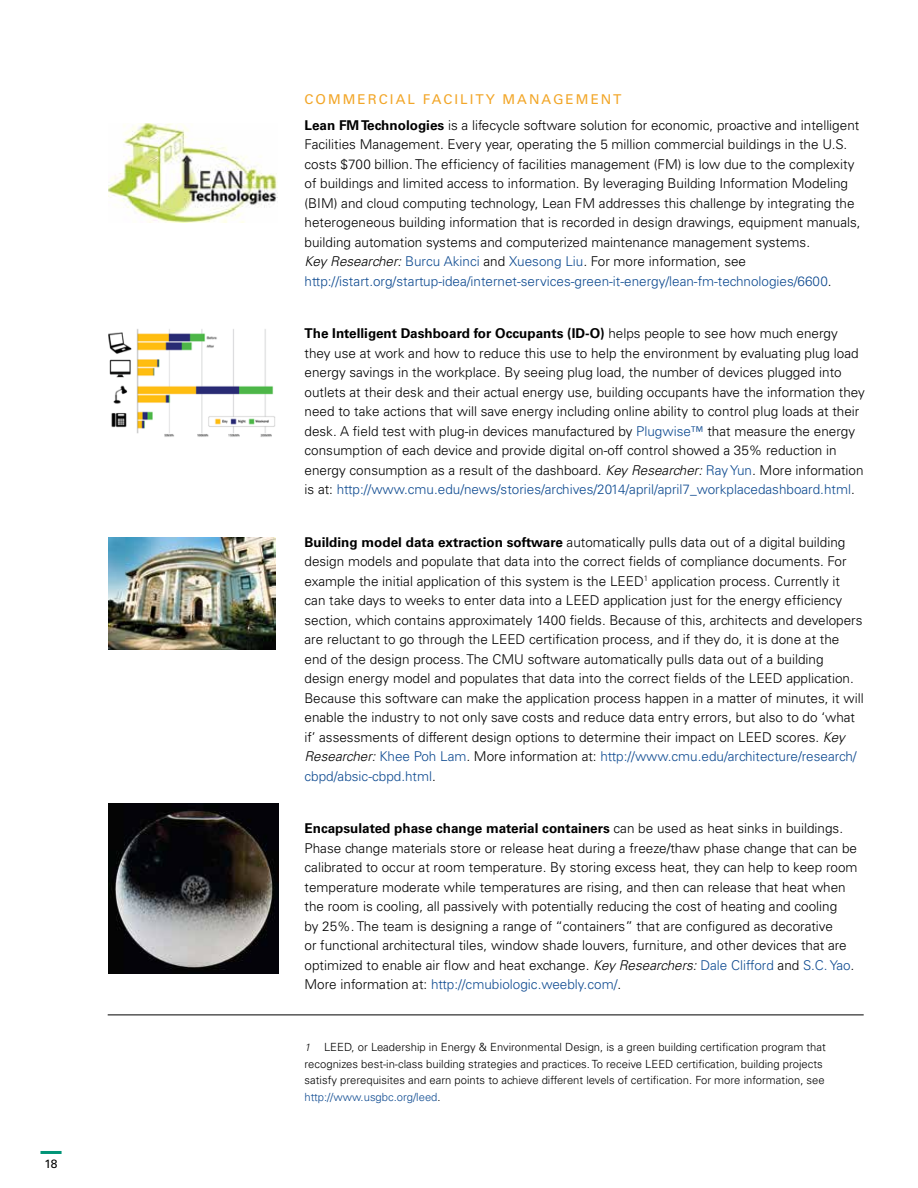
<style>
.page{position:relative;width:918px;height:1188px;background:#fff}
.page>*{position:absolute;margin:0;border:0;box-sizing:border-box;transform-origin:0 0}
.t1{font:300 13.5px/19.5px "Univers";color:#000}
.t2{font:12px "Univers";color:#000}
.t3{font:300 11.25px/16.5px "Univers";color:#000}
.s1{font-weight:400;color:#f2a628}
.s2{font-weight:700}
.s3{font-style:italic}
.s4{color:#0f4b91}
.s5{font-style:italic;font-size:10.5px}
</style>
<div class="page">
<img style="left:108px;top:123px;width:169px;height:100px">
<img style="left:108px;top:329px;width:167px;height:108px">
<img style="left:108px;top:803px;width:170px;height:171px">
<img style="left:108px;top:538px;width:168px;height:111px">
<hr style="left:41px;top:1151px;width:21px;height:3px;background:#009477">
<hr style="left:108px;top:1015px;width:756px;height:1px;background:#000">
<p class="t2" style="left:44px;top:1157px;width:15px">18</p>
<p class="t1" style="left:305px;top:86px;width:556px;line-height:26.2px"><span class="s1">COMMERCIAL FACILITY MANAGEMENT<br></span><span class="s2">Lean FM Technologies</span> is a lifecycle software solution for economic, proactive and intelligent</p>
<p class="t1" style="left:305px;top:135px;width:558px">Facilities Management. Every year, operating the 5 million commercial buildings in the U.S. costs $700 billion. The efficiency of facilities management (FM) is low due to the complexity of buildings and limited access to information. By leveraging Building Information Modeling (BIM) and cloud computing technology, Lean FM addresses this challenge by integrating the heterogeneous building information that is recorded in design drawings, equipment manuals, building automation systems and computerized maintenance management systems.<br><span class="s3">Key Researcher:</span> <span class="s4">Burcu Akinci</span> and <span class="s4">Xuesong Liu</span><span class="s3">.</span> For more information, see <span class="s4">http://istart.org/startup-idea/internet-services-green-it-energy/lean-fm-technologies/6600</span>.</p>
<p class="t1" style="left:305px;top:324px;width:562px"><span class="s2">The Intelligent Dashboard for Occupants (ID-O)</span> helps people to see how much energy they use at work and how to reduce this use to help the environment by evaluating plug load energy savings in the workplace. By seeing plug load, the number of devices plugged into outlets at their desk and their actual energy use, building occupants have the information they need to take actions that will save energy including online ability to control plug loads at their desk. A field test with plug-in devices manufactured by <span class="s4">Plugwise™</span> that measure the energy consumption of each device and provide digital on-off control showed a 35% reduction in energy consumption as a result of the dashboard. <span class="s3">Key Researcher:</span> <span class="s4">Ray Yun</span><span class="s3">.</span> More information is at: <span class="s4">http://www.cmu.edu/news/stories/archives/2014/april/april7_workplacedashboard.html</span>.</p>
<p class="t1" style="left:305px;top:532px;width:561px"><span class="s2">Building model data extraction software</span> automatically pulls data out of a digital building design models and populate that data into the correct fields of compliance documents. For example the initial application of this system is the LEED<sup>1</sup> application process. Currently it can take days to weeks to enter data into a LEED application just for the energy efficiency section, which contains approximately 1400 fields. Because of this, architects and developers are reluctant to go through the LEED certification process, and if they do, it is done at the end of the design process. The CMU software automatically pulls data out of a building design energy model and populates that data into the correct fields of the LEED application.<br>Because this software can make the application process happen in a matter of minutes, it will enable the industry to not only save costs and reduce data entry errors, but also to do ‘what if’ assessments of different design options to determine their impact on LEED scores. <span class="s3">Key Researcher:</span> <span class="s4">Khee Poh Lam</span><span class="s3">.</span> More information at: <span class="s4">http://www.cmu.edu/architecture/research/ cbpd/absic-cbpd.html</span>.</p>
<p class="t1" style="left:305px;top:819px;width:555px"><span class="s2">Encapsulated phase change material containers</span> can be used as heat sinks in buildings.<br>Phase change materials store or release heat during a freeze/thaw phase change that can be calibrated to occur at room temperature. By storing excess heat, they can help to keep room temperature moderate while temperatures are rising, and then can release that heat when the room is cooling, all passively with potentially reducing the cost of heating and cooling<br>by 25%. The team is designing a range of “containers” that are configured as decorative<br>or functional architectural tiles, window shade louvers, furniture, and other devices that are optimized to enable air flow and heat exchange. <span class="s3">Key Researchers:</span> <span class="s4">Dale Clifford</span> and <span class="s4">S.C. Yao</span><span class="s3">.<br></span>More information at: <span class="s4">http://cmubiologic.weebly.com/</span>.</p>
<p class="t3" style="left:305px;top:1039px;width:523px"><span class="s5">1</span> LEED, or Leadership in Energy &amp; Environmental Design, is a green building certification program that recognizes best-in-class building strategies and practices. To receive LEED certification, building projects satisfy prerequisites and earn points to achieve different levels of certification. For more information, see <span class="s4">http://www.usgbc.org/leed</span>.</p>
</div>
